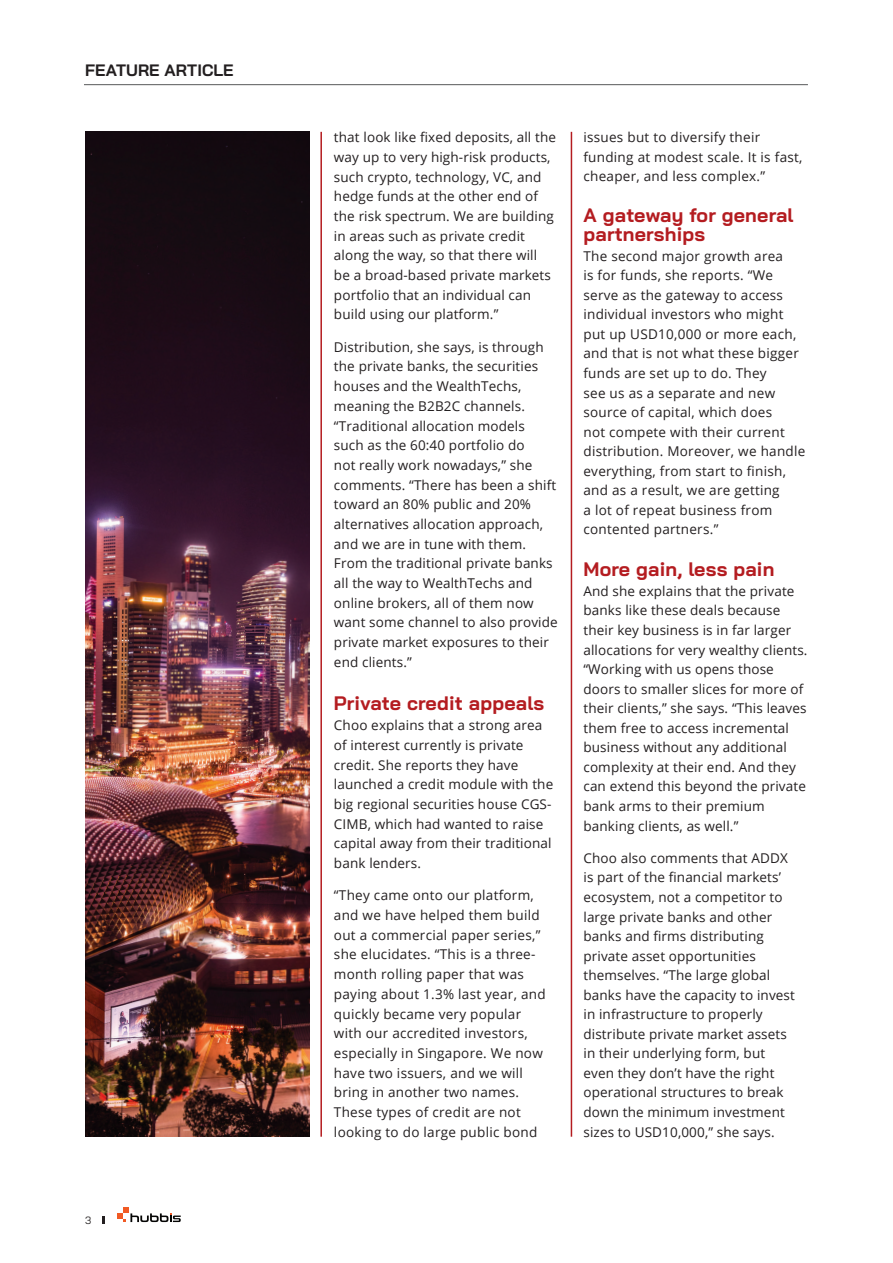
<style>
.page{position:relative;width:893px;height:1263px;background:#fff}
.page>*{position:absolute;margin:0;border:0;box-sizing:border-box;transform-origin:0 0}
.t1{font:700 19.5px/19.5px "Bai Jamjuree";letter-spacing:.01em;color:#b41c20}
.t2{font:700 16.5px "Bai Jamjuree";letter-spacing:.005em;color:#231f20}
.t3{font:13.5px/19.6px "Open Sans";letter-spacing:.01em;color:#231f20}
.t4{font:10.5px "Bai Jamjuree";color:#231f20}
</style>
<div class="page">
<svg style="left:117px;top:1207px;width:64px;height:15px"></svg>
<svg style="left:102px;top:1216px;width:2px;height:8px"></svg>
<hr style="left:320px;top:132px;width:2px;height:1005px;background:#b41c20">
<hr style="left:571px;top:132px;width:1px;height:1005px;background:#b41c20">
<img style="left:85px;top:132px;width:224px;height:1005px">
<hr style="left:84px;top:84px;width:724px;height:1px;background:#57585a">
<p class="t2" style="left:85px;top:60px;width:150px">FEATURE ARTICLE</p>
<p class="t4" style="left:85px;top:1211px;width:8px">3</p>
<p class="t3" style="left:334px;top:127px;width:224px">that look like fixed deposits, all the way up to very high-risk products, such crypto, technology, VC, and hedge funds at the other end of the risk spectrum. We are building in areas such as private credit along the way, so that there will be a broad-based private markets portfolio that an individual can build using our platform.”</p>
<p class="t3" style="left:334px;top:337px;width:225px">Distribution, she says, is through the private banks, the securities houses and the WealthTechs, meaning the B2B2C channels. “Traditional allocation models such as the 60:40 portfolio do<br>not really work nowadays,” she comments. “There has been a shift toward an 80% public and 20% alternatives allocation approach, and we are in tune with them.<br>From the traditional private banks all the way to WealthTechs and online brokers, all of them now want some channel to also provide private market exposures to their end clients.”</p>
<h1 class="t1" style="left:334px;top:694px;width:212px">Private credit appeals</h1>
<p class="t3" style="left:334px;top:715px;width:221px">Choo explains that a strong area of interest currently is private credit. She reports they have launched a credit module with the big regional securities house CGS-<br>CIMB, which had wanted to raise capital away from their traditional bank lenders.</p>
<p class="t3" style="left:334px;top:885px;width:213px">“They came onto our platform, and we have helped them build out a commercial paper series,” she elucidates. “This is a three&shy;month rolling paper that was paying about 1.3% last year, and quickly became very popular with our accredited investors, especially in Singapore. We now have two issuers, and we will bring in another two names.<br>These types of credit are not looking to do large public bond</p>
<p class="t3" style="left:583px;top:127px;width:221px">issues but to diversify their funding at modest scale. It is fast, cheaper, and less complex.”</p>
<h1 class="t1" style="left:583px;top:205px;width:211px">A gateway for general partnerships</h1>
<p class="t3" style="left:583px;top:246px;width:223px">The second major growth area<br>is for funds, she reports. “We serve as the gateway to access individual investors who might put up USD10,000 or more each, and that is not what these bigger funds are set up to do. They<br>see us as a separate and new source of capital, which does<br>not compete with their current distribution. Moreover, we handle everything, from start to finish, and as a result, we are getting<br>a lot of repeat business from contented partners.”</p>
<h1 class="t1" style="left:583px;top:560px;width:192px">More gain, less pain</h1>
<p class="t3" style="left:583px;top:581px;width:226px">And she explains that the private banks like these deals because their key business is in far larger allocations for very wealthy clients. “Working with us opens those doors to smaller slices for more of their clients,” she says. “This leaves them free to access incremental business without any additional complexity at their end. And they can extend this beyond the private bank arms to their premium banking clients, as well.”</p>
<p class="t3" style="left:583px;top:848px;width:213px">Choo also comments that ADDX is part of the financial markets’ ecosystem, not a competitor to large private banks and other banks and firms distributing private asset opportunities themselves. “The large global banks have the capacity to invest in infrastructure to properly distribute private market assets in their underlying form, but even they don’t have the right operational structures to break down the minimum investment sizes to USD10,000,” she says.</p>
</div>
